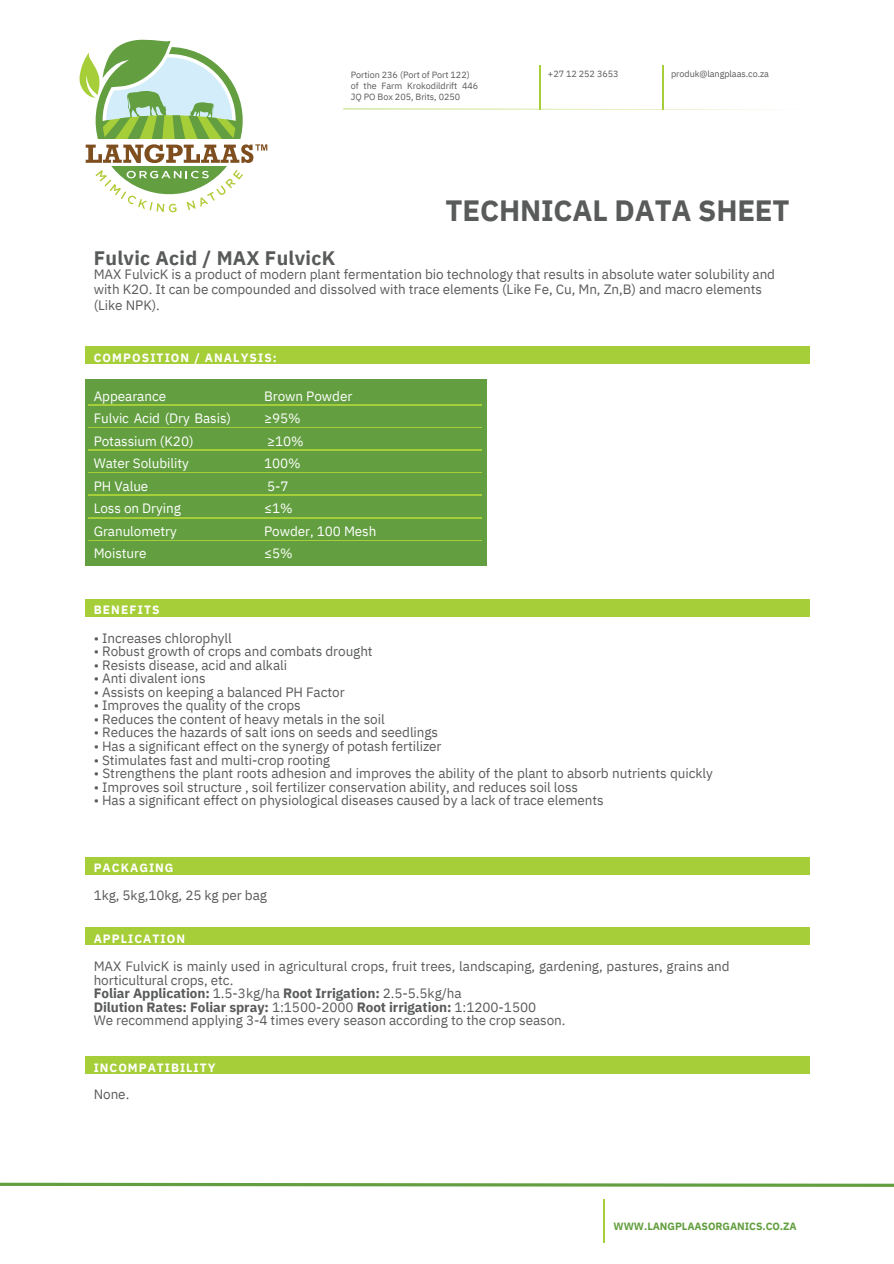
<style>
.page{position:relative;width:894px;height:1264px;background:#fff}
.page>*{position:absolute;margin:0;border:0;box-sizing:border-box;transform-origin:0 0}
.t1{font:700 29.25px "IBM Plex Sans";letter-spacing:-.005em;color:#595a5a}
.t2{font:700 19.5px "IBM Plex Sans";letter-spacing:.015em;color:#595a5a}
.t3{font:13.5px/15.8px "IBM Plex Sans";letter-spacing:-.005em;color:#595a5a}
.t4{font:13.5px/22.5px "IBM Plex Sans";letter-spacing:-.005em;color:#fff}
.t5{font:700 13.5px "IBM Plex Sans";letter-spacing:-.005em;color:#595a5a}
.t6{font:700 12px "IBM Plex Sans";letter-spacing:.085em;color:#fff}
.t7{font:700 10.5px "IBM Plex Sans";letter-spacing:-.005em;color:#639f40}
.t8{font:9px/11.2px "IBM Plex Sans";letter-spacing:-.005em;color:#595a5a}
.s1{font-weight:400}
</style>
<div class="page">
<svg style="left:79px;top:39px;width:189px;height:174px"></svg>
<div style="left:85px;top:379px;width:401px;height:187px;background:#639f40"></div>
<hr style="left:88px;top:404px;width:393px;height:1px;background:#a6ce38">
<hr style="left:88px;top:427px;width:393px;height:1px;background:#a6ce38">
<hr style="left:88px;top:449px;width:393px;height:1px;background:#a6ce38">
<hr style="left:88px;top:472px;width:393px;height:1px;background:#a6ce38">
<hr style="left:88px;top:495px;width:393px;height:1px;background:#a6ce38">
<hr style="left:88px;top:517px;width:393px;height:1px;background:#a6ce38">
<hr style="left:88px;top:540px;width:393px;height:1px;background:#a6ce38">
<div style="left:85px;top:346px;width:724px;height:17px;background:#a6ce38"></div>
<div style="left:85px;top:857px;width:724px;height:17px;background:#a6ce38"></div>
<div style="left:85px;top:927px;width:724px;height:17px;background:#a6ce38"></div>
<div style="left:85px;top:1056px;width:724px;height:17px;background:#a6ce38"></div>
<div style="left:85px;top:599px;width:724px;height:17px;background:#a6ce38"></div>
<hr style="left:603px;top:1199px;width:1px;height:43px;background:#a6ce38">
<svg style="left:0;top:1182px;width:893px;height:4px"></svg>
<svg style="left:343px;top:109px;width:435px;height:1px"></svg>
<hr style="left:539px;top:65px;width:1px;height:44px;background:#a6ce38">
<hr style="left:662px;top:65px;width:1px;height:44px;background:#a6ce38">
<p class="t8" style="left:351px;top:68px;width:120px">Portion 236 (Port of Port 122)</p>
<p class="t8" style="left:351px;top:80px;width:129px">of the Farm Krokodildrift 446<br>JQ PO Box 205, Brits, 0250</p>
<p class="t8" style="left:548px;top:68px;width:72px">+27 12 252 3653</p>
<p class="t8" style="left:671px;top:68px;width:99px">produk@langplaas.co.za</p>
<p class="t1" style="left:445px;top:191px;width:345px">TECHNICAL DATA SHEET</p>
<p class="t2" style="left:94px;top:245px;width:243px">Fulvic Acid / MAX FulvicK</p>
<p class="t3" style="left:94px;top:266px;width:682px">MAX FulvicK is a product of modern plant fermentation bio technology that results in absolute water solubility and with K2O. It can be compounded and dissolved with trace elements (Like Fe, Cu, Mn, Zn,B) and macro elements (Like NPK).</p>
<p class="t6" style="left:94px;top:350px;width:185px">COMPOSITION / ANALYSIS:</p>
<p class="t4" style="left:94px;top:384px;width:74px">Appearance</p>
<p class="t4" style="left:94px;top:407px;width:139px">Fulvic Acid (Dry Basis)<br>Potassium (K20)</p>
<p class="t4" style="left:94px;top:452px;width:97px">Water Solubility</p>
<p class="t4" style="left:94px;top:474px;width:56px">PH Value</p>
<p class="t4" style="left:94px;top:497px;width:89px">Loss on Drying<br>Granulometry</p>
<p class="t4" style="left:94px;top:542px;width:54px">Moisture</p>
<p class="t6" style="left:94px;top:602px;width:67px">BENEFITS</p>
<p class="t4" style="left:264px;top:384px;width:90px">Brown Powder</p>
<p class="t4" style="left:264px;top:407px;width:38px">≥95%</p>
<p class="t4" style="left:267px;top:429px;width:38px">≥10%</p>
<p class="t4" style="left:264px;top:452px;width:38px">100%</p>
<p class="t4" style="left:267px;top:474px;width:23px">5-7</p>
<p class="t4" style="left:264px;top:497px;width:30px">≤1%</p>
<p class="t4" style="left:264px;top:519px;width:114px">Powder, 100 Mesh ≤5%</p>
<p class="t3" style="left:94px;top:630px;width:140px">• Increases chlorophyll</p>
<p class="t3" style="left:94px;top:643px;width:280px">• Robust growth of crops and combats drought</p>
<p class="t3" style="left:94px;top:657px;width:195px">• Resists disease, acid and alkali</p>
<p class="t3" style="left:94px;top:670px;width:113px">• Anti divalent ions</p>
<p class="t3" style="left:94px;top:684px;width:252px">• Assists on keeping a balanced PH Factor</p>
<p class="t3" style="left:94px;top:697px;width:209px">• Improves the quality of the crops</p>
<p class="t3" style="left:94px;top:711px;width:292px">• Reduces the content of heavy metals in the soil</p>
<p class="t3" style="left:94px;top:724px;width:346px">• Reduces the hazards of salt ions on seeds and seedlings</p>
<p class="t3" style="left:94px;top:738px;width:349px">• Has a significant effect on the synergy of potash fertilizer</p>
<p class="t3" style="left:94px;top:751px;width:238px">• Stimulates fast and multi-crop rooting</p>
<p class="t3" style="left:94px;top:765px;width:620px">• Strengthens the plant roots adhesion and improves the ability of the plant to absorb nutrients quickly</p>
<p class="t3" style="left:94px;top:778px;width:486px">• Improves soil structure , soil fertilizer conservation ability, and reduces soil loss</p>
<p class="t3" style="left:94px;top:792px;width:511px">• Has a significant effect on physiological diseases caused by a lack of trace elements</p>
<p class="t6" style="left:94px;top:859px;width:81px">PACKAGING</p>
<p class="t3" style="left:94px;top:886px;width:175px">1kg, 5kg,10kg, 25 kg per bag</p>
<p class="t6" style="left:94px;top:931px;width:93px">APPLICATION</p>
<p class="t3" style="left:94px;top:959px;width:637px;line-height:13.5px">MAX FulvicK is mainly used in agricultural crops, fruit trees, landscaping, gardening, pastures, grains and horticultural crops, etc.</p>
<p class="t5" style="left:94px;top:984px;width:369px">Foliar Application: <span class="s1">1.5-3kg/ha</span> Root Irrigation: <span class="s1">2.5-5.5kg/ha</span></p>
<p class="t5" style="left:94px;top:997px;width:444px">Dilution Rates: Foliar spray: <span class="s1">1:1500-2000</span> Root irrigation: <span class="s1">1:1200-1500</span></p>
<p class="t3" style="left:94px;top:1012px;width:473px">We recommend applying 3-4 times every season according to the crop season.</p>
<p class="t6" style="left:94px;top:1059px;width:123px">INCOMPATIBILITY</p>
<p class="t3" style="left:94px;top:1086px;width:37px">None.</p>
<p class="t7" style="left:613px;top:1218px;width:184px">WWW.LANGPLAASORGANICS.CO.ZA</p>
</div>
